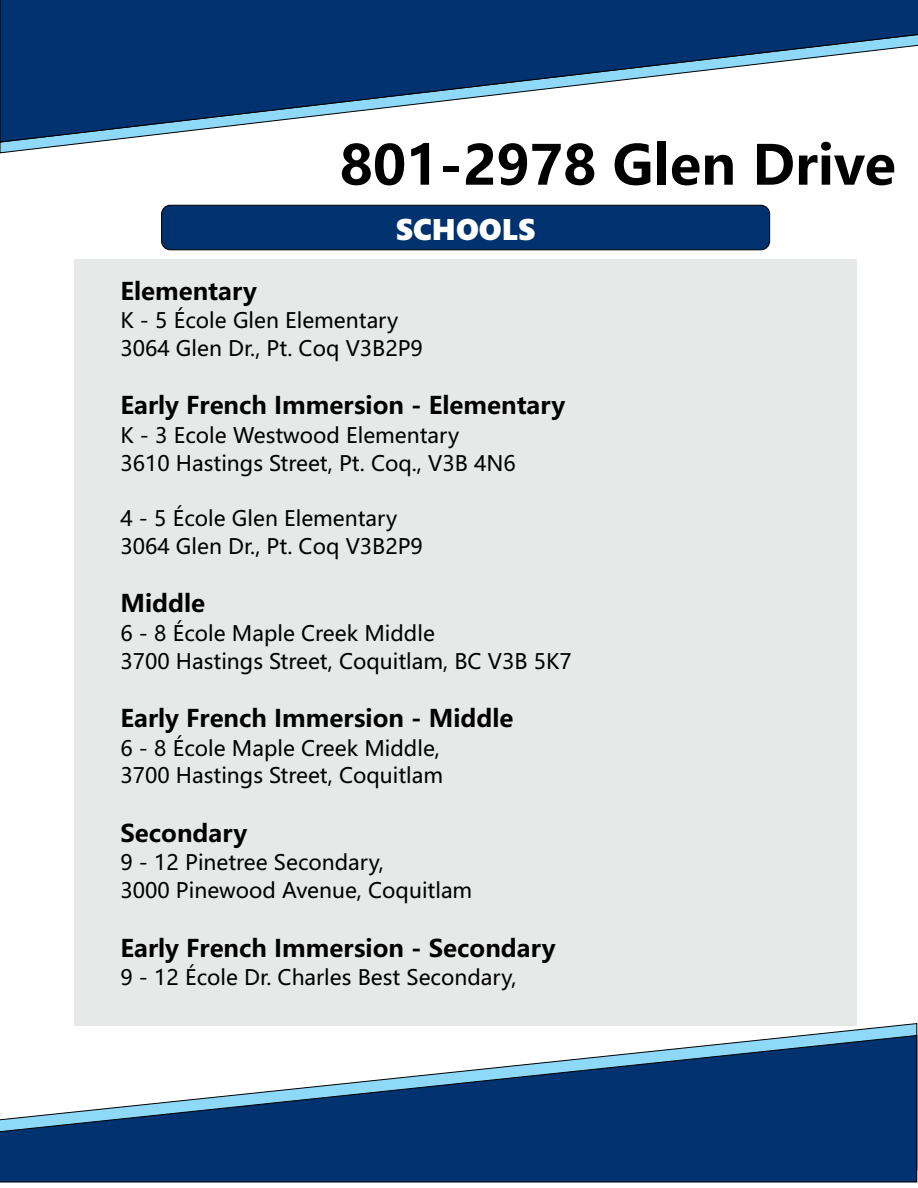
<style>
.page{position:relative;width:918px;height:1188px;background:#fff}
.page>*{position:absolute;margin:0;border:0;box-sizing:border-box;transform-origin:0 0}
.t1{font:700 54px "Microsoft Ya Hei";color:#000}
.t2{font:30px "Segoe UI Black";color:#fff}
.t3{font:700 24px "Microsoft Ya Hei";color:#000}
.t4{font:21px/27.8px "Microsoft Ya Hei";color:#000}
</style>
<div class="page">
<svg style="left:804px;top:1023px;width:114px;height:12px"></svg>
<svg style="left:0;top:1035px;width:918px;height:148px;fill:#00326f"></svg>
<svg style="left:0;top:0;width:918px;height:143px;fill:#00326f"></svg>
<div style="left:74px;top:260px;width:783px;height:766px;background:#e7e8e8"></div>
<div style="left:161px;top:205px;width:609px;height:45px;background:#00326f;border:1px solid #000;border-radius:9px"></div>
<h1 class="t1" style="left:340px;top:141px;width:558px">801-2978 Glen Drive</h1>
<h2 class="t2" style="left:396px;top:218px;width:141px">SCHOOLS</h2>
<p class="t3" style="left:120px;top:280px;width:138px">Elementary</p>
<p class="t4" style="left:120px;top:308px;width:304px">K - 5 École Glen Elementary<br>3064 Glen Dr., Pt. Coq V3B2P9</p>
<p class="t3" style="left:120px;top:395px;width:446px">Early French Immersion - Elementary</p>
<p class="t4" style="left:120px;top:423px;width:397px">K - 3 Ecole Westwood Elementary<br>3610 Hastings Street, Pt. Coq., V3B 4N6</p>
<p class="t4" style="left:120px;top:506px;width:304px">4 - 5 École Glen Elementary<br>3064 Glen Dr., Pt. Coq V3B2P9</p>
<p class="t3" style="left:120px;top:593px;width:86px">Middle</p>
<p class="t4" style="left:120px;top:621px;width:453px">6 - 8 École Maple Creek Middle<br>3700 Hastings Street, Coquitlam, BC V3B 5K7</p>
<p class="t3" style="left:120px;top:708px;width:395px">Early French Immersion - Middle</p>
<p class="t4" style="left:120px;top:736px;width:324px">6 - 8 École Maple Creek Middle,<br>3700 Hastings Street, Coquitlam</p>
<p class="t3" style="left:120px;top:822px;width:128px">Secondary</p>
<p class="t4" style="left:120px;top:851px;width:353px">9 - 12 Pinetree Secondary,<br>3000 Pinewood Avenue, Coquitlam</p>
<p class="t3" style="left:120px;top:937px;width:437px">Early French Immersion - Secondary</p>
<p class="t4" style="left:120px;top:966px;width:397px">9 - 12 École Dr. Charles Best Secondary,</p>
</div>
